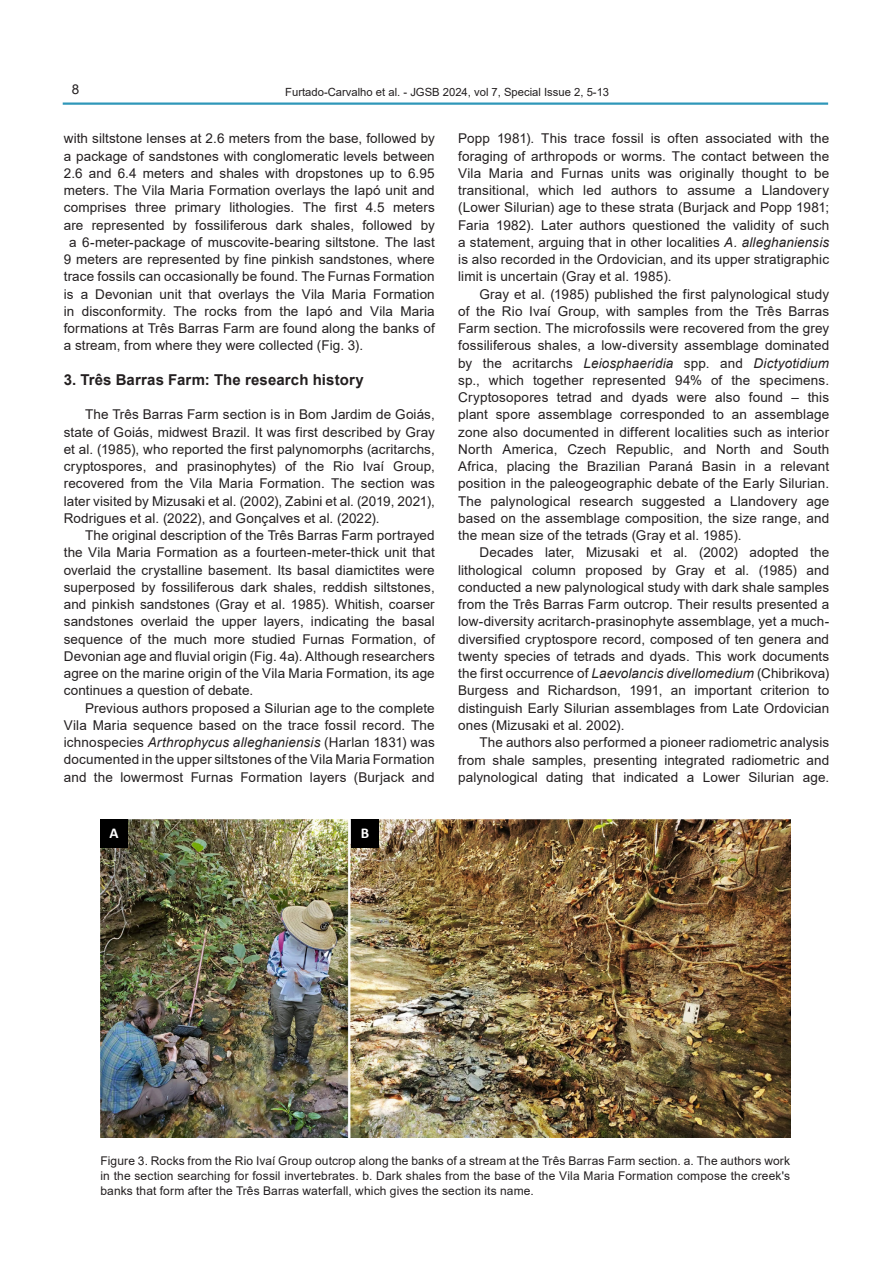
<style>
.page{position:relative;width:893px;height:1263px;background:#fff}
.page>*{position:absolute;margin:0;border:0;box-sizing:border-box;transform-origin:0 0}
.t1{font:700 15px "Arial";letter-spacing:.01em;color:#231f20}
.t2{font:700 15px "Calibri";color:#fff}
.t3{font:13.5px/17.2px "Arial";letter-spacing:.01em;color:#231f20;text-align:justify}
.t4{font:12px/15px "Arial";letter-spacing:.01em;color:#231f20;text-align:justify}
.t5{font:11.25px "Arial";color:#231f20}
.s1{font-style:italic}
</style>
<div class="page">
<hr style="left:63px;top:102px;width:765px;height:3px;background:#2f97b9">
<img style="left:100px;top:820px;width:690px;height:317px">
<div style="left:100px;top:820px;width:28px;height:28px;background:#000"></div>
<div style="left:351px;top:820px;width:27px;height:28px;background:#000"></div>
<p class="t3" style="left:72px;top:81px;width:9px">8</p>
<p class="t5" style="left:285px;top:84px;width:325px">Furtado-Carvalho et al. - JGSB 2024, vol 7, Special Issue 2, 5-13</p>
<p class="t3" style="left:64px;top:130px;width:372px">with siltstone lenses at 2.6 meters from the base, followed by</p>
<p class="t3" style="left:64px;top:147px;width:372px">a package of sandstones with conglomeratic levels between</p>
<p class="t3" style="left:64px;top:164px;width:372px">2.6 and 6.4 meters and shales with dropstones up to 6.95</p>
<p class="t3" style="left:64px;top:182px;width:373px">meters. The Vila Maria Formation overlays the Iapó unit and</p>
<p class="t3" style="left:64px;top:199px;width:373px">comprises three primary lithologies. The first 4.5 meters</p>
<p class="t3" style="left:64px;top:216px;width:373px">are represented by fossiliferous dark shales, followed by</p>
<p class="t3" style="left:69px;top:233px;width:367px">a 6-meter-package of muscovite-bearing siltstone. The last</p>
<p class="t3" style="left:64px;top:251px;width:372px">9 meters are represented by fine pinkish sandstones, where</p>
<p class="t3" style="left:64px;top:268px;width:372px">trace fossils can occasionally be found. The Furnas Formation</p>
<p class="t3" style="left:64px;top:285px;width:373px">is a Devonian unit that overlays the Vila Maria Formation</p>
<p class="t3" style="left:64px;top:302px;width:373px">in disconformity. The rocks from the Iapó and Vila Maria</p>
<p class="t3" style="left:64px;top:320px;width:372px">formations at Três Barras Farm are found along the banks of</p>
<p class="t3" style="left:64px;top:337px;width:301px">a stream, from where they were collected (Fig. 3).</p>
<p class="t1" style="left:64px;top:369px;width:302px">3. Três Barras Farm: The research history</p>
<p class="t3" style="left:64px;top:406px;width:373px;text-indent:21px">The Três Barras Farm section is in Bom Jardim de Goiás, state of Goiás, midwest Brazil. It was first described by Gray et al. (1985), who reported the first palynomorphs (acritarchs, cryptospores, and prasinophytes) of the Rio Ivaí Group, recovered from the Vila Maria Formation. The section was later visited by Mizusaki et al. (2002), Zabini et al. (2019, 2021), Rodrigues et al. (2022), and Gonçalves et al. (2022).</p>
<p class="t3" style="left:64px;top:527px;width:373px;text-indent:21px">The original description of the Três Barras Farm portrayed the Vila Maria Formation as a fourteen-meter-thick unit that overlaid the crystalline basement. Its basal diamictites were superposed by fossiliferous dark shales, reddish siltstones, and pinkish sandstones (Gray et al. 1985). Whitish, coarser sandstones overlaid the upper layers, indicating the basal sequence of the much more studied Furnas Formation, of Devonian age and fluvial origin (Fig. 4a). Although researchers agree on the marine origin of the Vila Maria Formation, its age continues a question of debate.</p>
<p class="t3" style="left:64px;top:699px;width:372px;text-indent:21px">Previous authors proposed a Silurian age to the complete Vila Maria sequence based on the trace fossil record. The ichnospecies <span class="s1">Arthrophycus alleghaniensis</span> (Harlan 1831) was documented in the upper siltstones of the Vila Maria Formation and the lowermost Furnas Formation layers (Burjack and</p>
<p class="t3" style="left:458px;top:130px;width:372px">Popp 1981). This trace fossil is often associated with the foraging of arthropods or worms. The contact between the Vila Maria and Furnas units was originally thought to be transitional, which led authors to assume a Llandovery (Lower Silurian) age to these strata (Burjack and Popp 1981; Faria 1982). Later authors questioned the validity of such a statement, arguing that in other localities <span class="s1">A. alleghaniensis </span>is also recorded in the Ordovician, and its upper stratigraphic limit is uncertain (Gray et al. 1985).</p>
<p class="t3" style="left:458px;top:285px;width:373px;text-indent:21px">Gray et al. (1985) published the first palynological study of the Rio Ivaí Group, with samples from the Três Barras Farm section. The microfossils were recovered from the grey fossiliferous shales, a low-diversity assemblage dominated by the acritarchs <span class="s1">Leiosphaeridia</span> spp. and <span class="s1">Dictyotidium </span>sp., which together represented 94% of the specimens.<br>Cryptosopores tetrad and dyads were also found – this plant spore assemblage corresponded to an assemblage zone also documented in different localities such as interior North America, Czech Republic, and North and South Africa, placing the Brazilian Paraná Basin in a relevant position in the paleogeographic debate of the Early Silurian.<br>The palynological research suggested a Llandovery age based on the assemblage composition, the size range, and the mean size of the tetrads (Gray et al. 1985).</p>
<p class="t3" style="left:458px;top:544px;width:373px;text-indent:21px">Decades later, Mizusaki et al. (2002) adopted the lithological column proposed by Gray et al. (1985) and conducted a new palynological study with dark shale samples from the Três Barras Farm outcrop. Their results presented a low-diversity acritarch-prasinophyte assemblage, yet a much&shy;diversified cryptospore record, composed of ten genera and twenty species of tetrads and dyads. This work documents the first occurrence of <span class="s1">Laevolancis divellomedium</span> (Chibrikova)<br>Burgess and Richardson, 1991, an important criterion to distinguish Early Silurian assemblages from Late Ordovician ones (Mizusaki et al. 2002).</p>
<p class="t3" style="left:458px;top:734px;width:373px;text-indent:21px">The authors also performed a pioneer radiometric analysis from shale samples, presenting integrated radiometric and palynological dating that indicated a Lower Silurian age.</p>
<p class="t2" style="left:109px;top:823px;width:11px">A</p>
<p class="t2" style="left:361px;top:823px;width:10px">B</p>
<p class="t4" style="left:100px;top:1153px;width:691px">Figure 3. Rocks from the Rio Ivaí Group outcrop along the banks of a stream at the Três Barras Farm section. a. The authors work in the section searching for fossil invertebrates. b. Dark shales from the base of the Vila Maria Formation compose the creek's banks that form after the Três Barras waterfall, which gives the section its name.</p>
</div>
